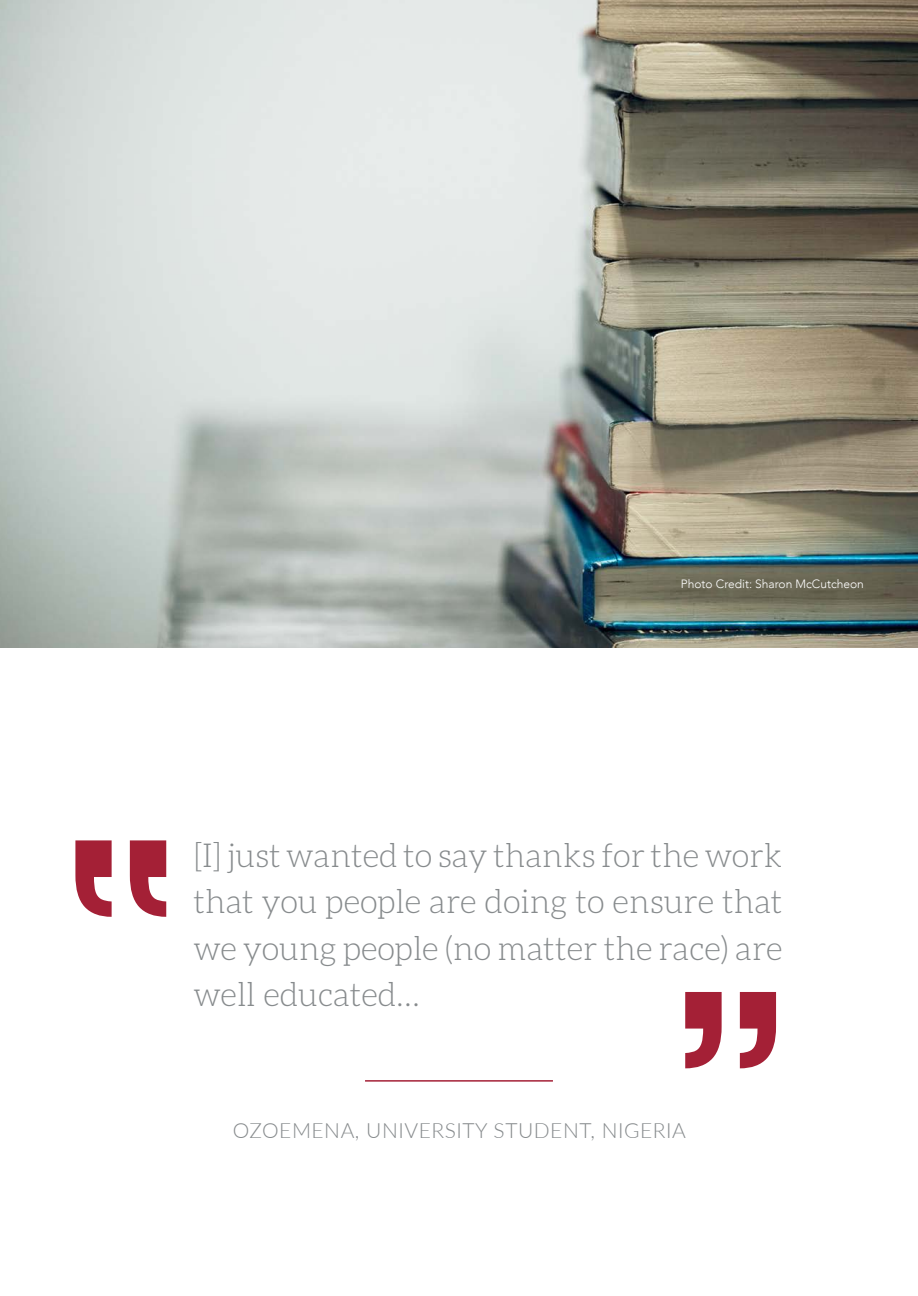
<style>
.page{position:relative;width:918px;height:1296px;background:#fff}
.page>*{position:absolute;margin:0;border:0;box-sizing:border-box;transform-origin:0 0}
.t1{font:300 33px/46.5px "Aleo";color:#878b8d;text-align:justify}
.t2{font:300 21px "Lato";letter-spacing:.025em;color:#878b8d}
.t3{font:300 12px "Avenir";color:#fff}
</style>
<div class="page">
<hr style="left:365px;top:1080px;width:188px;height:2px;background:#a42036">
<img style="left:0;top:0;width:918px;height:648px">
<svg style="left:75px;top:840px;width:37px;height:77px"></svg>
<svg style="left:130px;top:840px;width:36px;height:77px"></svg>
<svg style="left:740px;top:992px;width:36px;height:76px"></svg>
<svg style="left:685px;top:992px;width:37px;height:76px"></svg>
<p class="t3" style="left:681px;top:577px;width:185px">Photo Credit: Sharon McCutcheon</p>
<p class="t1" style="left:193px;top:832px;width:591px">[I] just wanted to say thanks for the work that you people are doing to ensure that we young people (no matter the race) are well educated…</p>
<p class="t2" style="left:233px;top:1116px;width:455px">OZOEMENA, UNIVERSITY STUDENT, NIGERIA</p>
</div>
